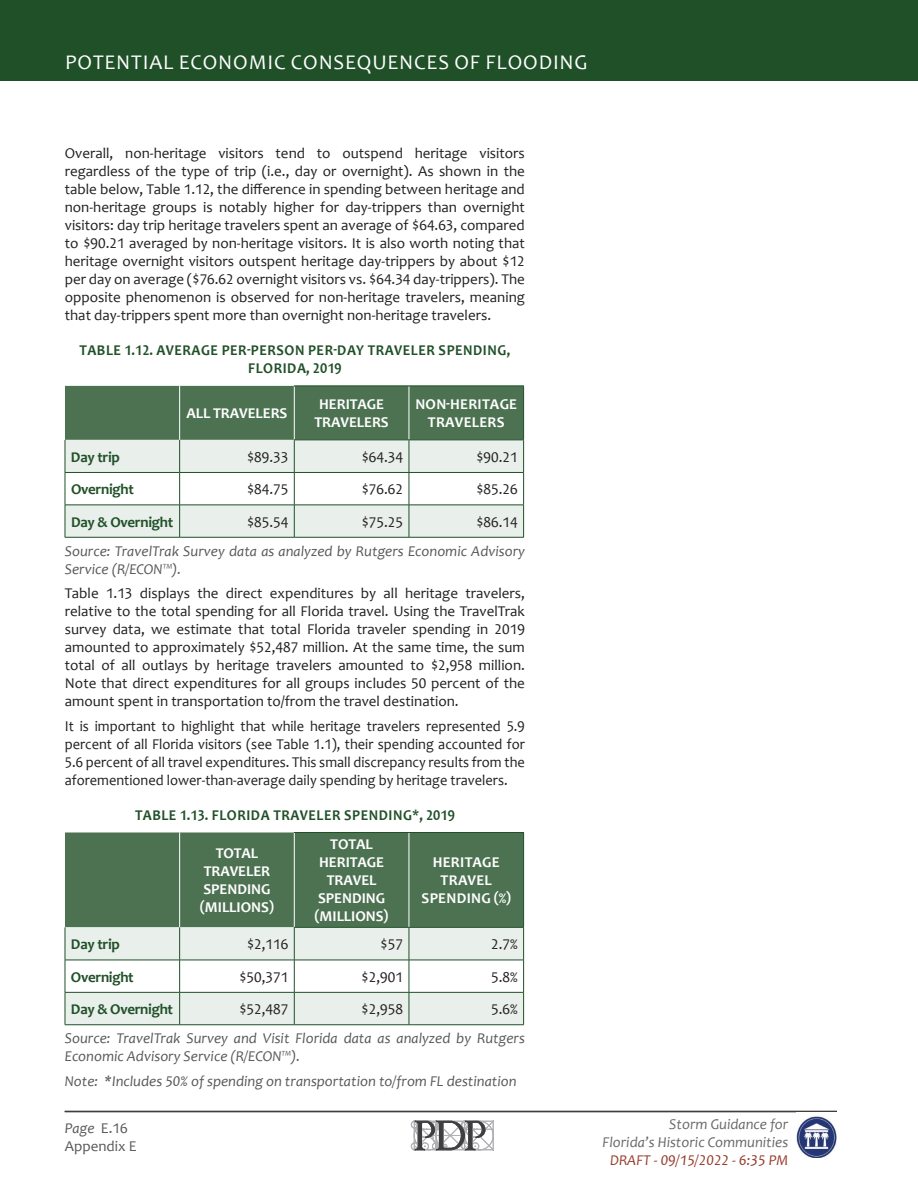
<style>
.page{position:relative;width:918px;height:1188px;background:#fff}
.page>*{position:absolute;margin:0;border:0;box-sizing:border-box;transform-origin:0 0}
.t1{font:21px "Candara";letter-spacing:.04em;color:#fff}
.t2{font:15px/18px "Candara";color:#231f20;text-align:justify}
.t3{font:15px/18px "Candara";color:#231f20;text-align:justify;scale:.96 1}
.t4{font:italic 15px/18px "Candara";color:#57585a}
.t5{font:700 15px/18px "Candara";letter-spacing:.025em;color:#205028;text-align:center;scale:.95 1}
.t6{font:700 15px/18px "Candara";color:#fff;text-align:center}
.t7{font:700 15px/18px "Candara";letter-spacing:.02em;color:#fff;text-align:center}
.t8{font:italic 15px/18px "Candara";color:#69696c;text-align:right}
.t9{font:700 15px "Candara";letter-spacing:-.02em;color:#205028}
.t10{font:italic 15px "Candara";color:#983d2d}
.t11{font:15px/18px "Candara";color:#57585a}
.t12{font:700 15px "Candara";letter-spacing:.025em;color:#205028}
.s1{font-style:italic}
</style>
<div class="page">
<img style="left:797px;top:1116px;width:40px;height:42px">
<div style="left:0;top:0;width:918px;height:81px;background:#205028"></div>
<svg style="left:411px;top:1120px;width:83px;height:31px"></svg>
<hr style="left:65px;top:1111px;width:772px;height:1px;background:#3e3e3f">
<div style="left:65px;top:386px;width:458px;height:54px;background:#4d7252"></div>
<svg style="left:66px;top:440px;width:457px;height:97px;fill:#e9efeb"></svg>
<hr style="left:179px;top:386px;width:1px;height:54px;background:#fff">
<hr style="left:294px;top:386px;width:1px;height:54px;background:#fff">
<hr style="left:409px;top:386px;width:1px;height:54px;background:#fff">
<hr style="left:294px;top:386px;width:115px;height:1px;background:#205028">
<hr style="left:294px;top:440px;width:115px;height:1px;background:#205028">
<hr style="left:409px;top:386px;width:115px;height:1px;background:#205028">
<hr style="left:523px;top:386px;width:1px;height:54px;background:#205028">
<hr style="left:409px;top:440px;width:115px;height:1px;background:#205028">
<hr style="left:65px;top:440px;width:1px;height:32px;background:#205028">
<hr style="left:65px;top:473px;width:1px;height:32px;background:#205028">
<hr style="left:65px;top:505px;width:1px;height:32px;background:#205028">
<hr style="left:65px;top:472px;width:115px;height:1px;background:#205028">
<hr style="left:65px;top:505px;width:115px;height:1px;background:#205028">
<hr style="left:65px;top:537px;width:115px;height:1px;background:#205028">
<hr style="left:179px;top:440px;width:1px;height:32px;background:#205028">
<hr style="left:179px;top:473px;width:1px;height:32px;background:#205028">
<hr style="left:179px;top:505px;width:1px;height:32px;background:#205028">
<hr style="left:180px;top:472px;width:114px;height:1px;background:#205028">
<hr style="left:180px;top:505px;width:114px;height:1px;background:#205028">
<hr style="left:180px;top:537px;width:114px;height:1px;background:#205028">
<hr style="left:294px;top:440px;width:1px;height:32px;background:#205028">
<hr style="left:294px;top:473px;width:1px;height:32px;background:#205028">
<hr style="left:294px;top:505px;width:1px;height:32px;background:#205028">
<hr style="left:294px;top:472px;width:115px;height:1px;background:#205028">
<hr style="left:294px;top:505px;width:115px;height:1px;background:#205028">
<hr style="left:294px;top:537px;width:115px;height:1px;background:#205028">
<hr style="left:409px;top:440px;width:1px;height:32px;background:#205028">
<hr style="left:409px;top:473px;width:1px;height:32px;background:#205028">
<hr style="left:409px;top:505px;width:1px;height:32px;background:#205028">
<hr style="left:523px;top:440px;width:1px;height:32px;background:#205028">
<hr style="left:523px;top:473px;width:1px;height:32px;background:#205028">
<hr style="left:523px;top:505px;width:1px;height:32px;background:#205028">
<hr style="left:409px;top:472px;width:115px;height:1px;background:#205028">
<hr style="left:409px;top:505px;width:115px;height:1px;background:#205028">
<hr style="left:409px;top:537px;width:115px;height:1px;background:#205028">
<div style="left:65px;top:832px;width:458px;height:95px;background:#4d7252"></div>
<svg style="left:66px;top:927px;width:457px;height:97px;fill:#e9efeb"></svg>
<hr style="left:179px;top:832px;width:1px;height:95px;background:#fff">
<hr style="left:294px;top:833px;width:1px;height:94px;background:#fff">
<hr style="left:409px;top:833px;width:1px;height:94px;background:#fff">
<hr style="left:294px;top:832px;width:115px;height:1px;background:#205028">
<hr style="left:294px;top:927px;width:115px;height:1px;background:#205028">
<hr style="left:409px;top:832px;width:115px;height:1px;background:#205028">
<hr style="left:523px;top:833px;width:1px;height:94px;background:#205028">
<hr style="left:409px;top:927px;width:115px;height:1px;background:#205028">
<hr style="left:65px;top:927px;width:1px;height:33px;background:#205028">
<hr style="left:65px;top:960px;width:1px;height:32px;background:#205028">
<hr style="left:65px;top:993px;width:1px;height:32px;background:#205028">
<hr style="left:65px;top:960px;width:115px;height:1px;background:#205028">
<hr style="left:65px;top:992px;width:115px;height:1px;background:#205028">
<hr style="left:65px;top:1024px;width:115px;height:1px;background:#205028">
<hr style="left:179px;top:927px;width:1px;height:33px;background:#205028">
<hr style="left:179px;top:960px;width:1px;height:32px;background:#205028">
<hr style="left:179px;top:993px;width:1px;height:32px;background:#205028">
<hr style="left:180px;top:960px;width:114px;height:1px;background:#205028">
<hr style="left:180px;top:992px;width:114px;height:1px;background:#205028">
<hr style="left:180px;top:1024px;width:114px;height:1px;background:#205028">
<hr style="left:294px;top:928px;width:1px;height:32px;background:#205028">
<hr style="left:294px;top:960px;width:1px;height:32px;background:#205028">
<hr style="left:294px;top:993px;width:1px;height:32px;background:#205028">
<hr style="left:294px;top:960px;width:115px;height:1px;background:#205028">
<hr style="left:294px;top:992px;width:115px;height:1px;background:#205028">
<hr style="left:294px;top:1024px;width:115px;height:1px;background:#205028">
<hr style="left:409px;top:928px;width:1px;height:32px;background:#205028">
<hr style="left:409px;top:960px;width:1px;height:32px;background:#205028">
<hr style="left:409px;top:993px;width:1px;height:32px;background:#205028">
<hr style="left:523px;top:928px;width:1px;height:32px;background:#205028">
<hr style="left:523px;top:960px;width:1px;height:32px;background:#205028">
<hr style="left:523px;top:993px;width:1px;height:32px;background:#205028">
<hr style="left:409px;top:960px;width:115px;height:1px;background:#205028">
<hr style="left:409px;top:992px;width:115px;height:1px;background:#205028">
<hr style="left:409px;top:1024px;width:115px;height:1px;background:#205028">
<h1 class="t1" style="left:65px;top:49px;width:524px">POTENTIAL ECONOMIC CONSEQUENCES OF FLOODING</h1>
<p class="t2" style="left:65px;top:144px;width:462px">Overall, non-heritage visitors tend to outspend heritage visitors regardless of the type of trip (i.e., day or overnight). As shown in the table below, Table 1.12, the difference in spending between heritage and non-heritage groups is notably higher for day-trippers than overnight visitors: day trip heritage travelers spent an average of $64.63, compared to $90.21 averaged by non-heritage visitors. It is also worth noting that heritage overnight visitors outspent heritage day-trippers by about $12 per day on average ($76.62 overnight visitors vs. $64.34 day-trippers). The opposite phenomenon is observed for non-heritage travelers, meaning that day-trippers spent more than overnight non-heritage travelers.</p>
<p class="t5" style="left:80px;top:341px;width:455px">TABLE 1.12. AVERAGE PER-PERSON PER-DAY TRAVELER SPENDING,<br>FLORIDA, 2019</p>
<p class="t6" style="left:186px;top:404px;width:103px">ALL TRAVELERS</p>
<p class="t6" style="left:314px;top:395px;width:76px">HERITAGE<br>TRAVELERS</p>
<p class="t7" style="left:415px;top:395px;width:103px">NON-HERITAGE<br>TRAVELERS</p>
<p class="t12" style="left:71px;top:447px;width:50px">Day trip</p>
<p class="t2" style="left:247px;top:448px;width:43px">$89.33</p>
<p class="t2" style="left:361px;top:448px;width:43px">$64.34</p>
<p class="t2" style="left:476px;top:448px;width:43px">$90.21</p>
<p class="t9" style="left:71px;top:480px;width:64px">Overnight</p>
<p class="t2" style="left:247px;top:480px;width:43px">$84.75</p>
<p class="t2" style="left:361px;top:480px;width:43px">$76.62</p>
<p class="t2" style="left:476px;top:480px;width:43px">$85.26</p>
<p class="t9" style="left:71px;top:512px;width:104px">Day &amp; Overnight</p>
<p class="t2" style="left:247px;top:513px;width:43px">$85.54</p>
<p class="t2" style="left:361px;top:513px;width:43px">$75.25</p>
<p class="t2" style="left:476px;top:513px;width:43px">$86.14</p>
<p class="t4" style="left:65px;top:542px;width:462px">Source: TravelTrak Survey data as analyzed by Rutgers Economic Advisory<br>Service (R/ECON™).</p>
<p class="t2" style="left:65px;top:584px;width:462px">Table 1.13 displays the direct expenditures by all heritage travelers, relative to the total spending for all Florida travel. Using the TravelTrak survey data, we estimate that total Florida traveler spending in 2019 amounted to approximately $52,487 million. At the same time, the sum total of all outlays by heritage travelers amounted to $2,958 million.<br>Note that direct expenditures for all groups includes 50 percent of the amount spent in transportation to/from the travel destination.</p>
<p class="t3" style="left:65px;top:717px;width:481px">It is important to highlight that while heritage travelers represented 5.9 percent of all Florida visitors (see Table 1.1), their spending accounted for 5.6 percent of all travel expenditures. This small discrepancy results from the aforementioned lower-than-average daily spending by heritage travelers.</p>
<p class="t5" style="left:135px;top:806px;width:338px">TABLE 1.13. FLORIDA TRAVELER SPENDING*, 2019</p>
<p class="t6" style="left:200px;top:844px;width:76px">TOTAL<br>TRAVELER<br>SPENDING (MILLIONS)</p>
<p class="t6" style="left:315px;top:835px;width:76px">TOTAL<br>HERITAGE<br>TRAVEL<br>SPENDING (MILLIONS)</p>
<p class="t7" style="left:422px;top:853px;width:91px">HERITAGE<br>TRAVEL<br>SPENDING (%)</p>
<p class="t12" style="left:71px;top:935px;width:50px">Day trip</p>
<p class="t2" style="left:247px;top:935px;width:43px">$2,116</p>
<p class="t2" style="left:380px;top:935px;width:24px">$57</p>
<p class="t2" style="left:491px;top:935px;width:28px">2.7%</p>
<p class="t9" style="left:71px;top:967px;width:64px">Overnight</p>
<p class="t2" style="left:239px;top:968px;width:51px">$50,371</p>
<p class="t2" style="left:361px;top:968px;width:43px">$2,901</p>
<p class="t2" style="left:491px;top:968px;width:28px">5.8%</p>
<p class="t9" style="left:71px;top:1000px;width:104px">Day &amp; Overnight</p>
<p class="t2" style="left:239px;top:1000px;width:51px">$52,487</p>
<p class="t2" style="left:361px;top:1000px;width:43px">$2,958</p>
<p class="t2" style="left:491px;top:1000px;width:28px">5.6%</p>
<p class="t4" style="left:65px;top:1029px;width:462px">Source: TravelTrak Survey and Visit Florida data as analyzed by Rutgers<br>Economic Advisory Service (R/ECON™).</p>
<p class="t4" style="left:65px;top:1072px;width:453px">Note: *Includes 50% of spending on transportation to/from FL destination</p>
<p class="t11" style="left:65px;top:1119px;width:73px"><span class="s1">Page</span> E.16<br>Appendix E</p>
<p class="t8" style="left:603px;top:1115px;width:187px">Storm Guidance for<br>Florida’s Historic Communities</p>
<p class="t10" style="left:610px;top:1151px;width:180px">DRAFT - 09/15/2022 - 6:35 PM</p>
</div>
